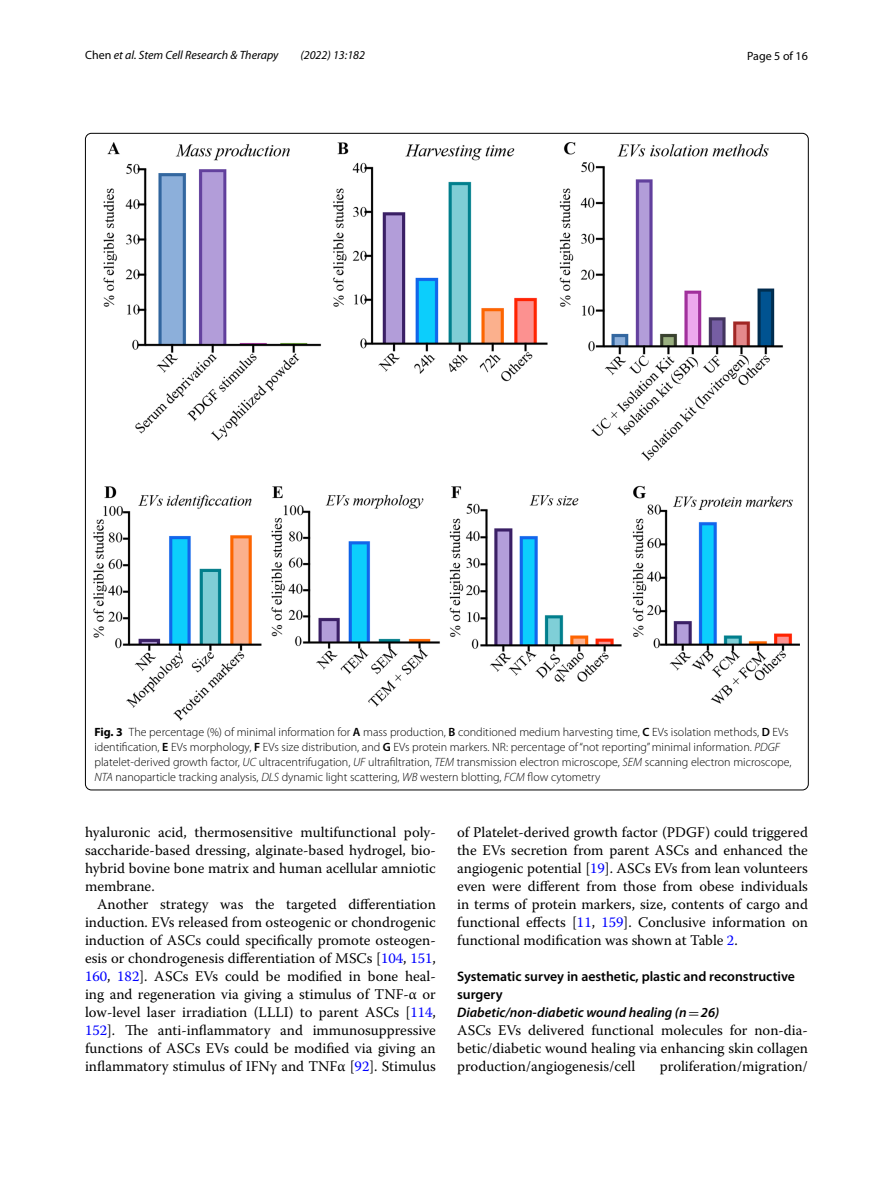
<style>
.page{position:relative;width:893px;height:1187px;background:#fff}
.page>*{position:absolute;margin:0;border:0;box-sizing:border-box;transform-origin:0 0}
.t1{font:14.7px/18px "Warnock Pro";color:#000;text-align:justify}
.t2{font:600 13.8px/18px "Myriad Pro";color:#000}
.t3{font:300 12px/15px "Myriad Pro";color:#000}
.t4{font:italic 12px "Myriad Pro";color:#000}
.t5{font:12px "Myriad Pro";color:#000}
.s1{font-style:normal}
.s2{font-weight:700}
.s3{font-weight:600}
.s4{font-style:italic}
.s5{color:#00f}
.s6{font-family:"MTSY";font-weight:400}
</style>
<div class="page">
<img style="left:94px;top:142px;width:706px;height:578px">
<p class="t4" style="left:85px;top:48px;width:195px"><span class="s1">Chen</span> et al. Stem Cell Research &amp; Therapy</p>
<p class="t4" style="left:300px;top:48px;width:66px">(2022) 13:182</p>
<p class="t5" style="left:747px;top:48px;width:62px">Page 5 of 16</p>
<p class="t3" style="left:94px;top:724px;width:698px"><span class="s2">Fig. 3</span> The percentage (%) of minimal information for <span class="s3">A</span> mass production, <span class="s3">B</span> conditioned medium harvesting time, <span class="s3">C</span> EVs isolation methods, <span class="s3">D</span> EVs identification, <span class="s3">E</span> EVs morphology, <span class="s3">F</span> EVs size distribution, and <span class="s3">G</span> EVs protein markers. NR: percentage of “not reporting” minimal information. <span class="s4">PDGF </span>platelet-derived growth factor, <span class="s4">UC</span> ultracentrifugation, <span class="s4">UF</span> ultrafiltration, <span class="s4">TEM</span> transmission electron microscope, <span class="s4">SEM</span> scanning electron microscope, <span class="s4">NTA</span> nanoparticle tracking analysis, <span class="s4">DLS</span> dynamic light scattering, <span class="s4">WB</span> western blotting, <span class="s4">FCM</span> flow cytometry</p>
<p class="t1" style="left:85px;top:822px;width:352px">hyaluronic acid, thermosensitive multifunctional poly&shy;saccharide-based dressing, alginate-based hydrogel, bio&shy;hybrid bovine bone matrix and human acellular amniotic membrane.</p>
<p class="t1" style="left:85px;top:894px;width:352px;text-indent:12px">Another strategy was the targeted differentiation induction. EVs released from osteogenic or chondrogenic induction of ASCs could specifically promote osteogen&shy;esis or chondrogenesis differentiation of MSCs [<span class="s5">104</span>, <span class="s5">151</span>, <span class="s5">160</span>, <span class="s5">182</span>]. ASCs EVs could be modified in bone heal&shy;ing and regeneration via giving a stimulus of TNF-α or low-level laser irradiation (LLLI) to parent ASCs [<span class="s5">114</span>, <span class="s5">152</span>]. The anti-inflammatory and immunosuppressive functions of ASCs EVs could be modified via giving an inflammatory stimulus of IFNγ and TNFα [<span class="s5">92</span>]. Stimulus</p>
<p class="t1" style="left:457px;top:822px;width:352px">of Platelet-derived growth factor (PDGF) could triggered the EVs secretion from parent ASCs and enhanced the angiogenic potential [<span class="s5">19</span>]. ASCs EVs from lean volunteers even were different from those from obese individuals in terms of protein markers, size, contents of cargo and functional effects [<span class="s5">11</span>, <span class="s5">159</span>]. Conclusive information on functional modification was shown at Table <span class="s5">2</span>.</p>
<p class="t2" style="left:457px;top:967px;width:339px">Systematic survey in aesthetic, plastic and reconstructive surgery<br><span class="s4">Diabetic/non‑diabetic wound healing (n</span><span class="s6">=</span><span class="s4">26)</span></p>
<p class="t1" style="left:457px;top:1020px;width:352px">ASCs EVs delivered functional molecules for non-dia&shy;betic/diabetic wound healing via enhancing skin collagen production/angiogenesis/cell</p>
<p class="t1" style="left:660px;top:1056px;width:149px">proliferation/migration/</p>
</div>
